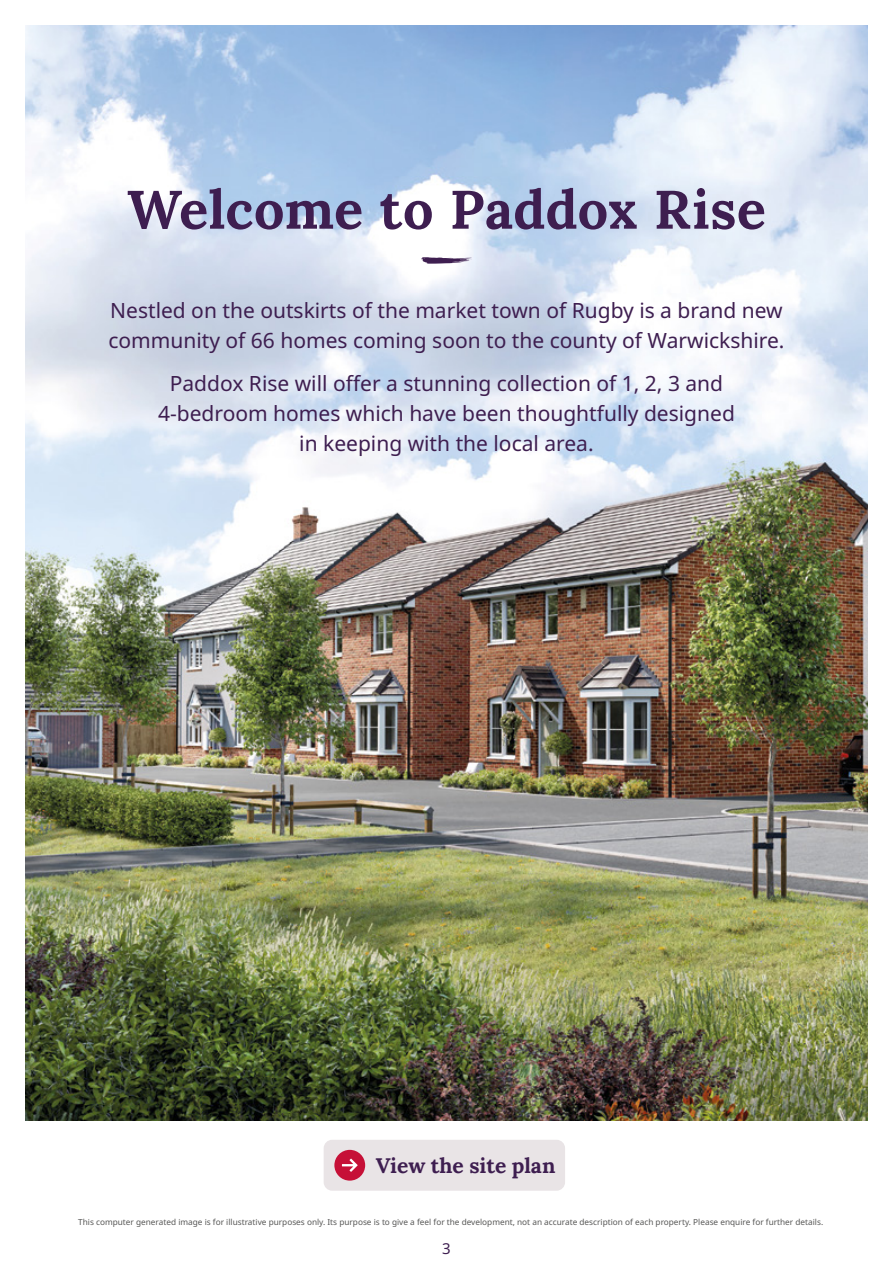
<style>
.page{position:relative;width:893px;height:1263px;background:#fff}
.page>*{position:absolute;margin:0;border:0;box-sizing:border-box;transform-origin:0 0}
.t1{font:54px "Lora";letter-spacing:.005em;color:#3e1e50}
.t2{font:21px/30px "Noto Sans";color:#3e1e50}
.t3{font:21px "Lora";color:#3e1e50}
.t4{font:15px "Noto Sans";color:#3e1e50}
.t5{font:8.25px "Noto Sans";color:#575756}
</style>
<div class="page">
<img style="left:26px;top:26px;width:841px;height:1095px">
<svg style="left:421px;top:257px;width:51px;height:7px"></svg>
<div style="left:324px;top:1140px;width:241px;height:51px;background:#e9e4e6;border-radius:9px"></div>
<div style="left:334px;top:1150px;width:31px;height:30px;background:#c61037;border-radius:50%"></div>
<svg style="left:342px;top:1158px;width:16px;height:14px"></svg>
<h1 class="t1" style="left:127px;top:168px;width:640px">Welcome to Paddox Rise</h1>
<p class="t2" style="left:108px;top:296px;width:678px">Nestled on the outskirts of the market town of Rugby is a brand new community of 66 homes coming soon to the county of Warwickshire.</p>
<p class="t2" style="left:158px;top:369px;width:578px;text-align:center">Paddox Rise will offer a stunning collection of 1, 2, 3 and<br>4-bedroom homes which have been thoughtfully designed in keeping with the local area.</p>
<p class="t3" style="left:376px;top:1150px;width:181px">View the site plan</p>
<p class="t5" style="left:78px;top:1216px;width:746px">This computer generated image is for illustrative purposes only. Its purpose is to give a feel for the development, not an accurate description of each property. Please enquire for further details.</p>
<p class="t4" style="left:442px;top:1237px;width:10px">3</p>
</div>
